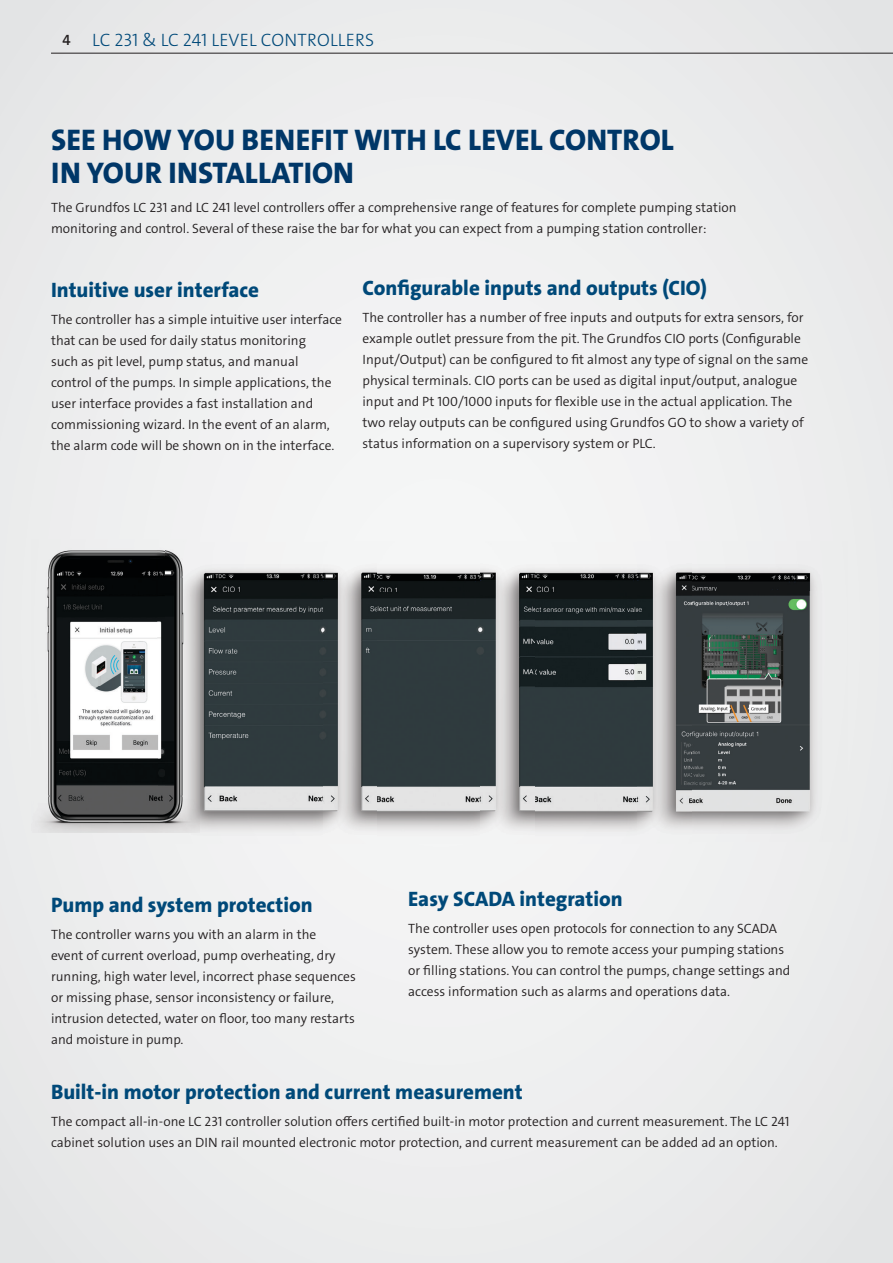
<style>
.page{position:relative;width:893px;height:1263px;background:#ededee}
.page>*{position:absolute;margin:0;border:0;box-sizing:border-box;transform-origin:0 0}
.t1{font:30px/33px "Grundfos The Sans V2 OT 8 XB";letter-spacing:.005em;color:#003768}
.t2{font:21px "Grundfos The Sans V2 OT 8 XB";color:#004979}
.t3{font:18px "Grundfos The Sans V2 OT 3 L";letter-spacing:.015em;color:#004979}
.t4{font:13.5px/21px "Grundfos The Sans V2 OT 4 SL";color:#231f20}
.s1{font-family:"Grundfos The Sans V2 OT 6 SB";font-size:15px;color:#231f20}
</style>
<div class="page">
<img style="left:32px;top:539px;width:167px;height:294px">
<img style="left:199px;top:542px;width:124px;height:251px">
<img style="left:166px;top:793px;width:157px;height:51px">
<img style="left:166px;top:542px;width:33px;height:291px">
<img style="left:481px;top:542px;width:210px;height:303px">
<img style="left:377px;top:542px;width:157px;height:50px">
<img style="left:377px;top:592px;width:105px;height:252px">
<img style="left:323px;top:542px;width:54px;height:303px">
<img style="left:638px;top:542px;width:210px;height:50px">
<img style="left:691px;top:591px;width:157px;height:251px">
<hr style="left:51px;top:53px;width:842px;height:1px;background:#231f20">
<h3 class="t3" style="left:63px;top:28px;width:313px"><span class="s1">4</span> LC 231 &amp; LC 241 LEVEL CONTROLLERS</h3>
<h1 class="t1" style="left:51px;top:123px;width:624px">SEE HOW YOU BENEFIT WITH LC LEVEL CONTROL<br>IN YOUR INSTALLATION</h1>
<p class="t4" style="left:51px;top:197px;width:687px">The Grundfos LC 231 and LC 241 level controllers offer a comprehensive range of features for complete pumping station monitoring and control. Several of these raise the bar for what you can expect from a pumping station controller:</p>
<h2 class="t2" style="left:51px;top:277px;width:209px">Intuitive user interface</h2>
<p class="t4" style="left:51px;top:309px;width:293px">The controller has a simple intuitive user interface that can be used for daily status monitoring<br>such as pit level, pump status, and manual control of the pumps. In simple applications, the user interface provides a fast installation and commissioning wizard. In the event of an alarm, the alarm code will be shown on in the interface.</p>
<h2 class="t2" style="left:362px;top:275px;width:346px">Configurable inputs and outputs (CIO)</h2>
<p class="t4" style="left:362px;top:307px;width:447px">The controller has a number of free inputs and outputs for extra sensors, for example outlet pressure from the pit. The Grundfos CIO ports (Configurable Input/Output) can be configured to fit almost any type of signal on the same physical terminals. CIO ports can be used as digital input/output, analogue input and Pt 100/1000 inputs for flexible use in the actual application. The two relay outputs can be configured using Grundfos GO to show a variety of status information on a supervisory system or PLC.</p>
<h2 class="t2" style="left:408px;top:885px;width:216px">Easy SCADA integration</h2>
<p class="t4" style="left:408px;top:918px;width:384px">The controller uses open protocols for connection to any SCADA system. These allow you to remote access your pumping stations or filling stations. You can control the pumps, change settings and access information such as alarms and operations data.</p>
<h2 class="t2" style="left:51px;top:891px;width:263px">Pump and system protection</h2>
<p class="t4" style="left:51px;top:924px;width:306px">The controller warns you with an alarm in the<br>event of current overload, pump overheating, dry running, high water level, incorrect phase sequences or missing phase, sensor inconsistency or failure, intrusion detected, water on floor, too many restarts and moisture in pump.</p>
<h2 class="t2" style="left:51px;top:1078px;width:473px">Built-in motor protection and current measurement</h2>
<p class="t4" style="left:51px;top:1111px;width:740px">The compact all-in-one LC 231 controller solution offers certified built-in motor protection and current measurement. The LC 241 cabinet solution uses an DIN rail mounted electronic motor protection, and current measurement can be added ad an option.</p>
</div>
